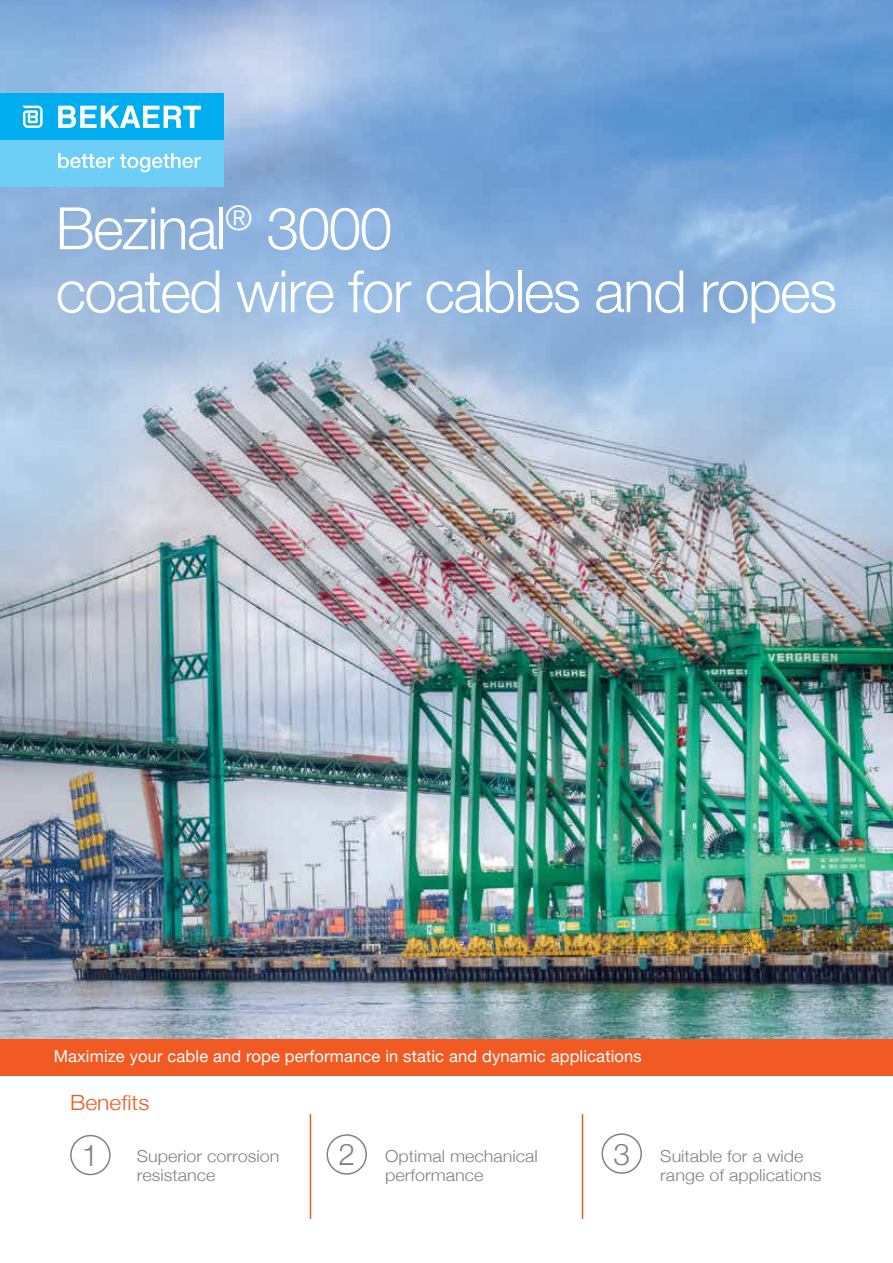
<style>
.page{position:relative;width:893px;height:1263px;background:#fff}
.page>*{position:absolute;margin:0;border:0;box-sizing:border-box;transform-origin:0 0}
.t1{font:300 58.5px/63px "Helvetica Neue LT Pro";letter-spacing:-.025em;color:#fff}
.t2{font:300 30px "Helvetica Neue";color:#808285}
.t3{font:300 21px "Helvetica Neue";color:#f15a22;scale:1.09 1}
.t4{font:300 16.5px/19.8px "Helvetica Neue";color:#808285;scale:1.09 1}
.t5{font:16.5px "Helvetica Neue";letter-spacing:.01em;color:#fff}
</style>
<div class="page">
<img style="left:0;top:0;width:893px;height:1040px">
<div style="left:0;top:94px;width:223px;height:46px;background:#00aeef"></div>
<div style="left:0;top:140px;width:223px;height:47px;background:#6dcff6"></div>
<svg style="left:22px;top:106px;width:179px;height:22px"></svg>
<svg style="left:58px;top:153px;width:143px;height:19px"></svg>
<hr style="left:310px;top:1114px;width:1px;height:105px;background:#f15a22">
<hr style="left:582px;top:1114px;width:1px;height:105px;background:#f15a22">
<div style="left:70px;top:1135px;width:41px;height:40px;border:2px solid #808285;border-radius:50%"></div>
<div style="left:326px;top:1134px;width:41px;height:41px;border:2px solid #808285;border-radius:50%"></div>
<div style="left:601px;top:1133px;width:41px;height:41px;border:2px solid #808285;border-radius:50%"></div>
<div style="left:0;top:1040px;width:893px;height:36px;background:#f15a22"></div>
<h1 class="t1" style="left:56px;top:196px;width:783px">Bezinal<sup>®</sup> 3000<br>coated wire for cables and ropes</h1>
<p class="t5" style="left:54px;top:1044px;width:589px">Maximize your cable and rope performance in static and dynamic applications</p>
<p class="t3" style="left:70px;top:1086px;width:74px">Benefits</p>
<p class="t4" style="left:137px;top:1144px;width:132px">Superior corrosion resistance</p>
<p class="t4" style="left:385px;top:1144px;width:142px">Optimal mechanical performance</p>
<h2 class="t2" style="left:82px;top:1131px;width:18px">1</h2>
<h2 class="t2" style="left:339px;top:1130px;width:18px">2</h2>
<h2 class="t2" style="left:613px;top:1130px;width:18px">3</h2>
<p class="t4" style="left:660px;top:1144px;width:149px">Suitable for a wide range of applications</p>
</div>
